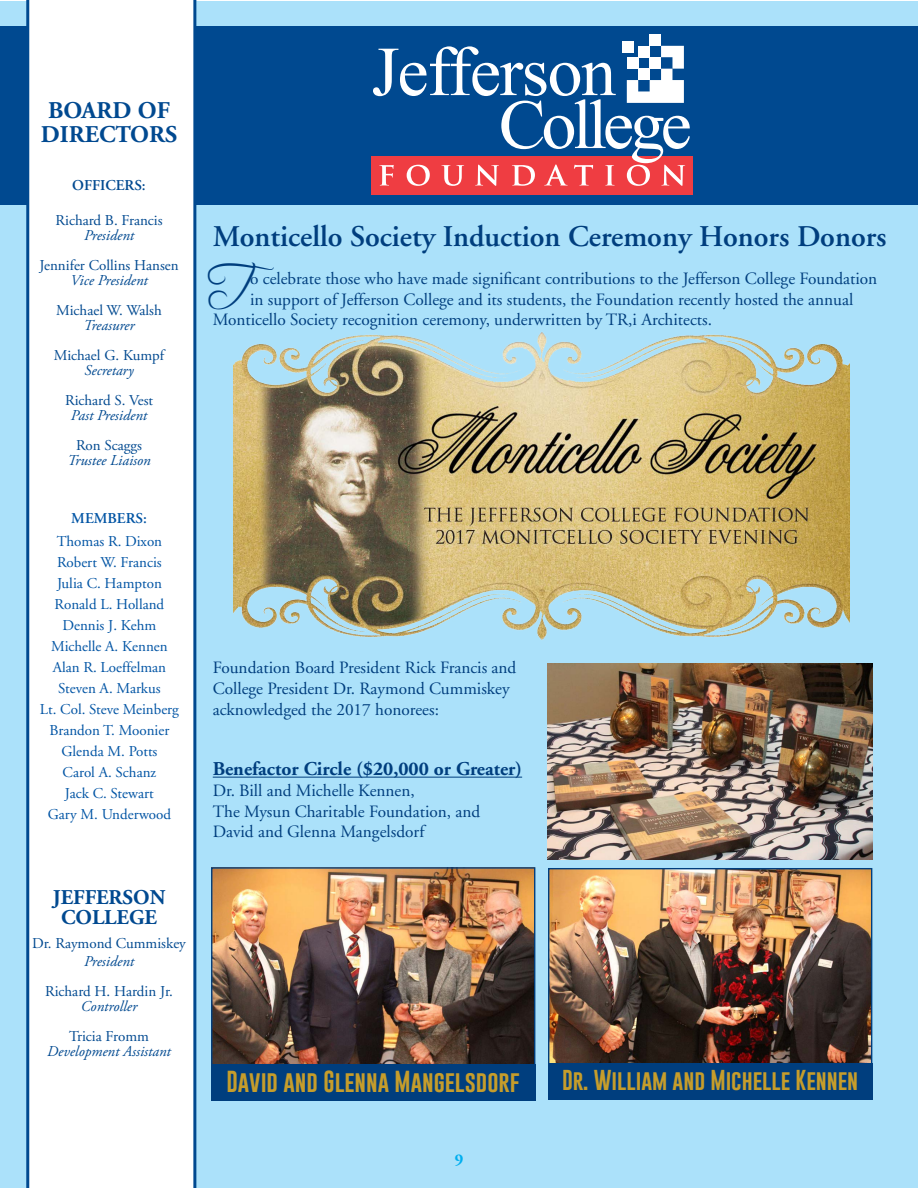
<style>
.page{position:relative;width:918px;height:1188px;background:#fff}
.page>*{position:absolute;margin:0;border:0;box-sizing:border-box;transform-origin:0 0}
.t1{font:52.8px "Freebooter Script";color:#003e7e;scale:.9 1}
.t2{font:600 30px "Adobe Garamond";color:#003e7e}
.t3{font:700 24px/24px "Adobe Garamond";color:#004990;text-align:center}
.t4{font:22.2px "Gobold";color:#c69d2b}
.t5{font:21px "Gobold";color:#c69d2b}
.t6{font:700 21px/20.1px "Adobe Garamond";color:#004990;text-align:center}
.t7{font:700 19.5px "Adobe Garamond";color:#003e7e}
.t8{font:17.25px/20.7px "Adobe Garamond";color:#003e7e}
.t9{font:700 16.5px "Adobe Garamond";color:#00aeef}
.t10{font:15px/21px "Adobe Garamond";color:#0054a4;text-align:center}
.t11{font:italic 15px "Adobe Garamond Pro";color:#004990}
.t12{font:15px "Adobe Garamond Pro";color:#004990}
.t13{font:15px "Adobe Garamond";color:#004990}
.t14{font:600 15px "Adobe Garamond";color:#004990}
.t15{font:600 15px "Adobe Garamond";color:#0054a4}
</style>
<div class="page">
<div style="left:0;top:1px;width:918px;height:1187px;background:#abe1fa"></div>
<div style="left:0;top:27px;width:918px;height:178px;background:#004990"></div>
<div style="left:26px;top:0;width:170px;height:1188px;background:#fff"></div>
<div style="left:371px;top:156px;width:322px;height:38px;background:#ef3d42"></div>
<div style="left:623px;top:42px;width:11px;height:11px;background:#fff"></div>
<div style="left:650px;top:34px;width:11px;height:12px;background:#fff"></div>
<svg style="left:373px;top:46px;width:317px;height:140px"></svg>
<hr style="left:213px;top:777px;width:309px;height:1px;background:#003e7e">
<img style="left:233px;top:332px;width:617px;height:335px">
<img style="left:550px;top:870px;width:320px;height:193px">
<div style="left:548px;top:1063px;width:324px;height:37px;background:#003e7e"></div>
<img style="left:213px;top:869px;width:320px;height:195px">
<div style="left:211px;top:1064px;width:324px;height:37px;background:#003e7e"></div>
<img style="left:548px;top:663px;width:324px;height:196px">
<h3 class="t3" style="left:41px;top:99px;width:138px">BOARD OF<br>DIRECTORS</h3>
<p class="t14" style="left:72px;top:177px;width:75px">OFFICERS:</p>
<p class="t12" style="left:55px;top:211px;width:109px">Richard B. Francis</p>
<p class="t11" style="left:84px;top:226px;width:52px">President</p>
<p class="t12" style="left:39px;top:256px;width:141px">Jennifer Collins Hansen</p>
<p class="t11" style="left:70px;top:271px;width:79px">Vice President</p>
<p class="t12" style="left:56px;top:301px;width:107px">Michael W. Walsh</p>
<p class="t11" style="left:84px;top:316px;width:53px">Treasurer</p>
<p class="t12" style="left:54px;top:346px;width:112px">Michael G. Kumpf</p>
<p class="t11" style="left:85px;top:361px;width:50px">Secretary</p>
<p class="t12" style="left:65px;top:391px;width:90px">Richard S. Vest</p>
<p class="t11" style="left:71px;top:406px;width:78px">Past President</p>
<p class="t12" style="left:76px;top:436px;width:68px">Ron Scaggs</p>
<p class="t11" style="left:67px;top:451px;width:85px">Trustee Liaison</p>
<p class="t15" style="left:71px;top:510px;width:77px">MEMBERS:</p>
<p class="t10" style="left:40px;top:531px;width:141px">Thomas R. Dixon<br>Robert W. Francis<br>Julia C. Hampton<br>Ronald L. Holland<br>Dennis J. Kehm<br>Michelle A. Kennen<br>Alan R. Loeffelman<br>Steven A. Markus<br>Lt. Col. Steve Meinberg<br>Brandon T. Moonier<br>Glenda M. Potts<br>Carol A. Schanz<br>Jack C. Stewart<br>Gary M. Underwood</p>
<p class="t6" style="left:53px;top:888px;width:114px">JEFFERSON<br>COLLEGE</p>
<p class="t13" style="left:32px;top:935px;width:155px">Dr. Raymond Cummiskey</p>
<p class="t11" style="left:84px;top:952px;width:52px">President</p>
<p class="t13" style="left:45px;top:983px;width:130px">Richard H. Hardin Jr.</p>
<p class="t11" style="left:81px;top:997px;width:58px">Controller</p>
<p class="t13" style="left:69px;top:1028px;width:81px">Tricia Fromm</p>
<p class="t11" style="left:47px;top:1042px;width:125px">Development Assistant</p>
<h2 class="t2" style="left:213px;top:220px;width:675px">Monticello Society Induction Ceremony Honors Donors</h2>
<h1 class="t1" style="left:213px;top:253px;width:75px">T</h1>
<p class="t8" style="left:250px;top:269px;width:629px">o celebrate those who have made significant contributions to the Jefferson College Foundation</p>
<p class="t8" style="left:250px;top:289px;width:605px">in support of Jefferson College and its students, the Foundation recently hosted the annual</p>
<p class="t8" style="left:213px;top:310px;width:501px">Monticello Society recognition ceremony, underwritten by TR,i Architects.</p>
<p class="t8" style="left:213px;top:658px;width:305px">Foundation Board President Rick Francis and<br>College President Dr. Raymond Cummiskey acknowledged the 2017 honorees:</p>
<p class="t7" style="left:213px;top:758px;width:311px">Benefactor Circle ($20,000 or Greater)</p>
<p class="t8" style="left:213px;top:781px;width:269px">Dr. Bill and Michelle Kennen,<br>The Mysun Charitable Foundation, and<br>David and Glenna Mangelsdorf</p>
<p class="t4" style="left:226px;top:1067px;width:295px">David and Glenna Mangelsdorf</p>
<p class="t5" style="left:562px;top:1067px;width:298px">Dr. William and Michelle Kennen</p>
<p class="t9" style="left:455px;top:1150px;width:10px">9</p>
</div>
